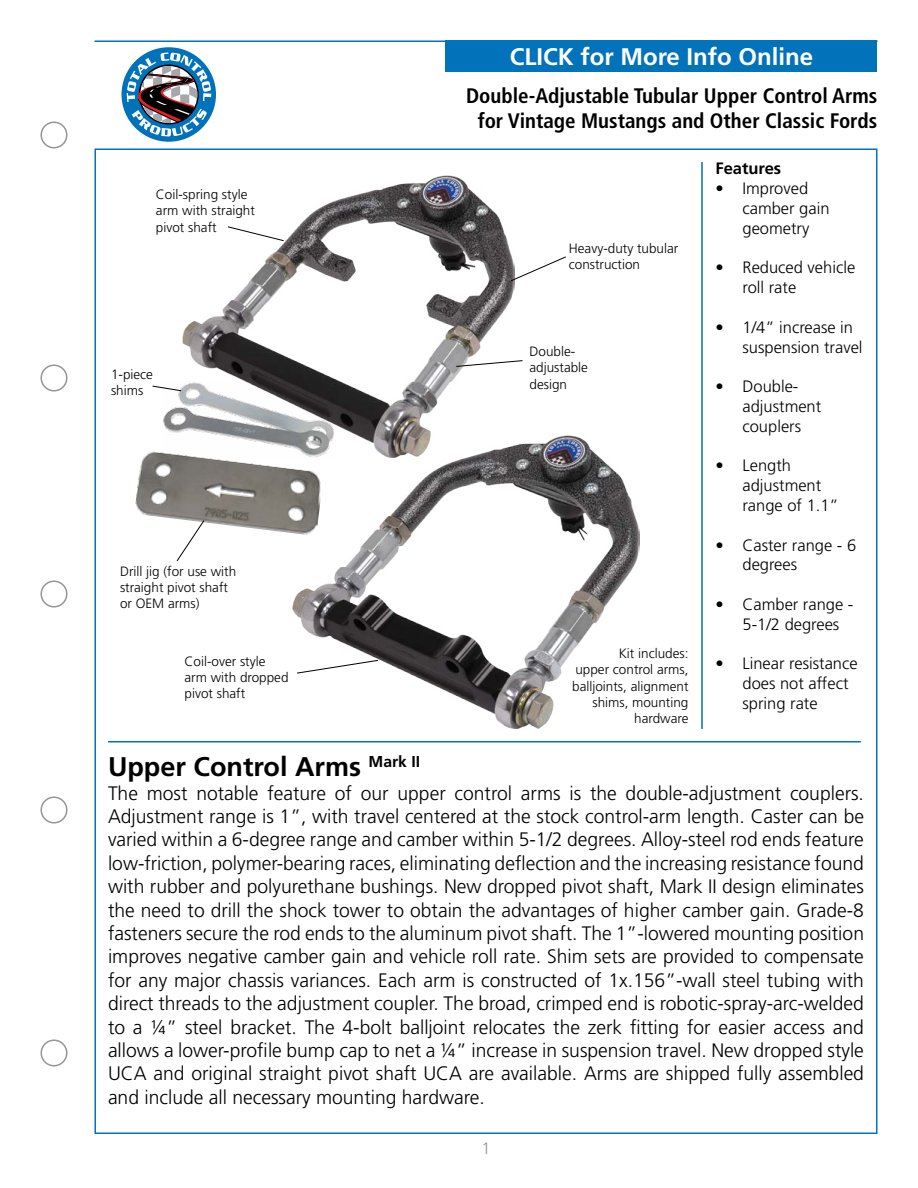
<style>
.page{position:relative;width:918px;height:1188px;background:#fff}
.page>*{position:absolute;margin:0;border:0;box-sizing:border-box;transform-origin:0 0}
.t1{font:700 27px "Frutiger LT Std";color:#000}
.t2{font:700 24px "Frutiger LT Std";color:#fff}
.t3{font:700 condensed 21px/25.2px "Frutiger LT Std";color:#000;text-align:center}
.t4{font:300 19.5px/23.4px "Frutiger LT Std";color:#000;text-align:justify}
.t5{font:300 16.5px/19.8px "Frutiger LT Std";color:#000}
.t6{font:700 16.5px "Frutiger LT Std";color:#000}
.t7{font:300 16.5px "Frutiger LT Std";color:#939598}
.t8{font:300 13.5px/16.2px "Frutiger LT Std";color:#000}
</style>
<div class="page">
<div style="left:40px;top:1039px;width:28px;height:27px;border:2px solid #939598;border-radius:50%"></div>
<div style="left:40px;top:364px;width:28px;height:27px;border:2px solid #939598;border-radius:50%"></div>
<div style="left:40px;top:580px;width:28px;height:27px;border:2px solid #939598;border-radius:50%"></div>
<div style="left:40px;top:796px;width:28px;height:27px;border:2px solid #939598;border-radius:50%"></div>
<div style="left:40px;top:121px;width:28px;height:27px;border:2px solid #939598;border-radius:50%"></div>
<hr style="left:94px;top:40px;width:784px;height:2px;background:#0272ba">
<div style="left:122px;top:47px;width:94px;height:95px;background:#0072ba;border-radius:50%"></div>
<svg style="left:127px;top:52px;width:84px;height:85px"></svg>
<img style="left:163px;top:386px;width:20px;height:47px">
<hr style="left:701px;top:162px;width:2px;height:567px;background:#0272ba">
<hr style="left:108px;top:741px;width:753px;height:1px;background:#0272ba">
<img style="left:292px;top:435px;width:347px;height:294px">
<svg style="left:296px;top:660px;width:83px;height:14px"></svg>
<img style="left:135px;top:451px;width:189px;height:85px">
<svg style="left:176px;top:519px;width:29px;height:43px"></svg>
<img style="left:183px;top:176px;width:331px;height:281px">
<svg style="left:227px;top:226px;width:58px;height:16px"></svg>
<svg style="left:455px;top:360px;width:68px;height:7px"></svg>
<svg style="left:510px;top:256px;width:56px;height:26px"></svg>
<svg style="left:152px;top:385px;width:30px;height:7px"></svg>
<div style="left:446px;top:40px;width:432px;height:32px;background:#0272ba"></div>
<p class="t2" style="left:510px;top:43px;width:305px">CLICK for More Info Online</p>
<p class="t8" style="left:156px;top:187px;width:100px">Coil-spring style arm with straight pivot shaft</p>
<p class="t8" style="left:111px;top:367px;width:43px">1-piece shims</p>
<p class="t8" style="left:120px;top:563px;width:118px">Drill jig (for use with straight pivot shaft or OEM arms)</p>
<p class="t8" style="left:185px;top:653px;width:106px">Coil-over style arm with dropped pivot shaft</p>
<p class="t3" style="left:466px;top:83px;width:413px">Double-Adjustable Tubular Upper Control Arms for Vintage Mustangs and Other Classic Fords</p>
<p class="t8" style="left:569px;top:240px;width:111px">Heavy-duty tubular construction</p>
<p class="t8" style="left:530px;top:344px;width:60px">Double&shy;adjustable design</p>
<p class="t8" style="left:572px;top:646px;width:118px;text-align:right">Kit includes:<br>upper control arms, balljoints, alignment shims, mounting hardware</p>
<p class="t6" style="left:716px;top:159px;width:67px">Features</p>
<p class="t5" style="left:742px;top:179px;width:89px;text-indent:-27px">• Improved camber gain geometry</p>
<p class="t5" style="left:742px;top:258px;width:114px;text-indent:-27px">• Reduced vehicle roll rate</p>
<p class="t5" style="left:742px;top:317px;width:122px;text-indent:-27px">• 1/4” increase in suspension travel</p>
<p class="t5" style="left:742px;top:377px;width:80px;text-indent:-27px">• Double&shy;adjustment couplers</p>
<p class="t5" style="left:742px;top:456px;width:98px;text-indent:-27px">• Length adjustment range of 1.1”</p>
<p class="t5" style="left:742px;top:535px;width:115px;text-indent:-27px">• Caster range - 6 degrees</p>
<p class="t5" style="left:742px;top:595px;width:112px;text-indent:-27px">• Camber range -<br>5-1/2 degrees</p>
<p class="t5" style="left:742px;top:654px;width:117px;text-indent:-27px">• Linear resistance does not affect spring rate</p>
<h1 class="t1" style="left:108px;top:751px;width:314px">Upper Control Arms <sup>Mark</sup> <sup>II</sup></h1>
<p class="t4" style="left:108px;top:782px;width:758px">The most notable feature of our upper control arms is the double-adjustment couplers.<br>Adjustment range is 1”, with travel centered at the stock control-arm length. Caster can be varied within a 6-degree range and camber within 5-1/2 degrees. Alloy-steel rod ends feature low-friction, polymer-bearing races, eliminating deflection and the increasing resistance found with rubber and polyurethane bushings. New dropped pivot shaft, Mark II design eliminates the need to drill the shock tower to obtain the advantages of higher camber gain. Grade-8 fasteners secure the rod ends to the aluminum pivot shaft. The 1”-lowered mounting position improves negative camber gain and vehicle roll rate. Shim sets are provided to compensate for any major chassis variances. Each arm is constructed of 1x.156”-wall steel tubing with direct threads to the adjustment coupler. The broad, crimped end is robotic-spray-arc-welded to a ¼” steel bracket. The 4-bolt balljoint relocates the zerk fitting for easier access and allows a lower-profile bump cap to net a ¼” increase in suspension travel. New dropped style UCA and original straight pivot shaft UCA are available. Arms are shipped fully assembled and include all necessary mounting hardware.</p>
<p class="t7" style="left:481px;top:1139px;width:11px">1</p>
</div>
